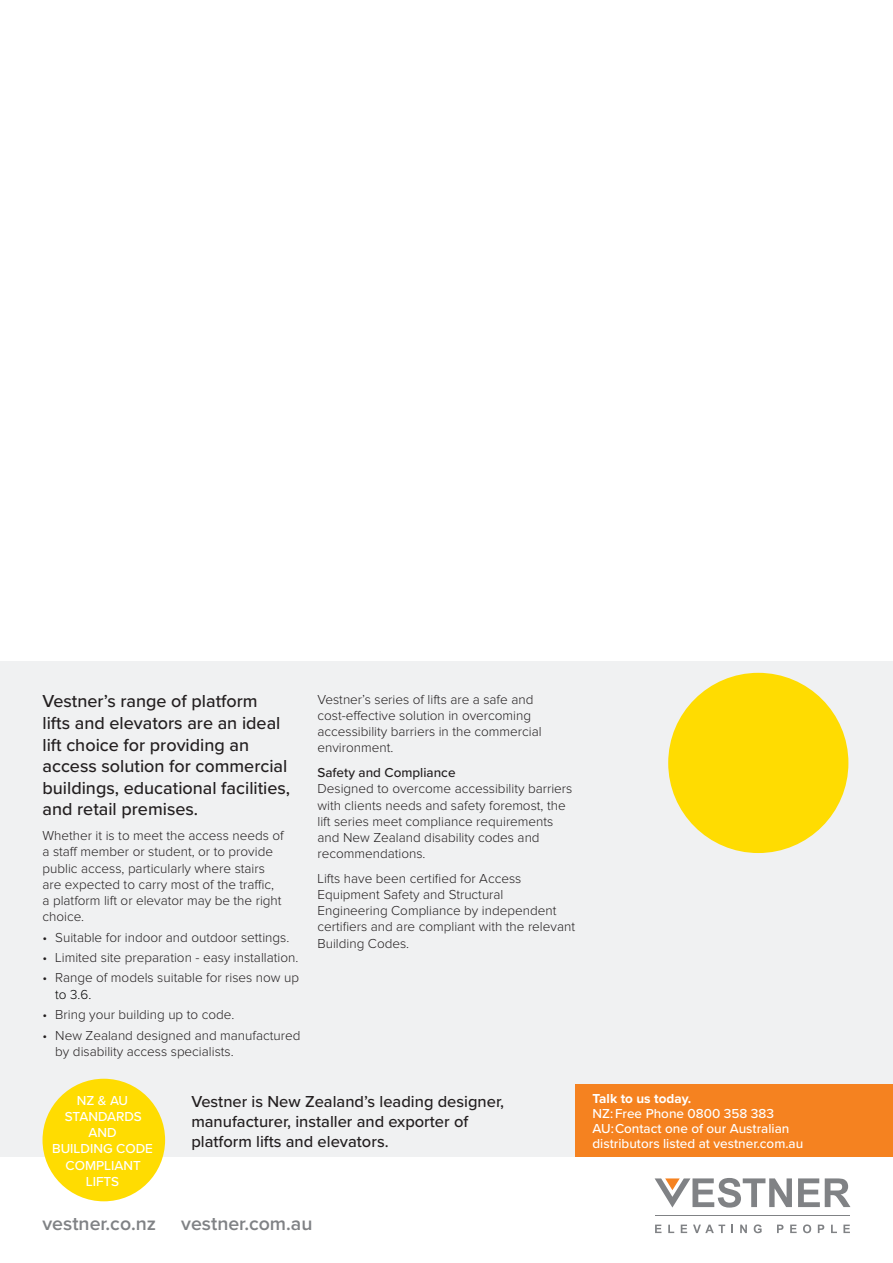
<style>
.page{position:relative;width:893px;height:1263px;background:#fff}
.page>*{position:absolute;margin:0;border:0;box-sizing:border-box;transform-origin:0 0}
.t1{font:600 19.5px "Proxima Nova";color:#808285}
.t2{font:500 18px/21.6px "Proxima Nova";color:#231f20}
.t3{font:500 16.5px/19.8px "Proxima Nova";color:#231f20}
.t4{font:300 13.5px/16.2px "Proxima Nova";color:#231f20}
.t5{font:500 13.5px/16.2px "Proxima Nova";color:#fff;text-align:center}
.t6{font:300 13.5px/16.2px "Proxima Nova";color:#242021}
.s1{color:#231f20}
.s2{color:#000}
.s3{font-weight:500}
.s4{font-weight:700}
</style>
<div class="page">
<div style="left:0;top:661px;width:893px;height:496px;background:#f0f1f2"></div>
<div style="left:575px;top:1084px;width:318px;height:73px;background:#f58220"></div>
<svg style="left:798px;top:1178px;width:52px;height:29px"></svg>
<hr style="left:655px;top:1215px;width:195px;height:1px;background:#808285">
<svg style="left:655px;top:1178px;width:137px;height:29px"></svg>
<svg style="left:655px;top:1224px;width:6px;height:9px"></svg>
<svg style="left:668px;top:1225px;width:6px;height:8px"></svg>
<svg style="left:681px;top:1224px;width:6px;height:9px"></svg>
<svg style="left:693px;top:1224px;width:32px;height:9px"></svg>
<svg style="left:740px;top:1224px;width:7px;height:9px"></svg>
<svg style="left:754px;top:1224px;width:8px;height:9px"></svg>
<svg style="left:777px;top:1224px;width:6px;height:9px"></svg>
<svg style="left:790px;top:1224px;width:7px;height:9px"></svg>
<svg style="left:803px;top:1224px;width:8px;height:9px"></svg>
<svg style="left:818px;top:1224px;width:6px;height:9px"></svg>
<svg style="left:831px;top:1225px;width:6px;height:8px"></svg>
<svg style="left:843px;top:1224px;width:7px;height:9px"></svg>
<div style="left:43px;top:1079px;width:122px;height:122px;background:#ffdc01;border-radius:50%"></div>
<div style="left:668px;top:673px;width:180px;height:180px;background:#ffdc01;border-radius:50%"></div>
<p class="t2" style="left:43px;top:690px;width:249px">Vestner’s range of platform<br>lifts and elevators are an ideal lift choice for providing an access solution for commercial buildings, educational facilities, and retail premises.</p>
<p class="t4" style="left:43px;top:828px;width:243px">Whether it is to meet the access needs of a staff member or student, or to provide public access, particularly where stairs are expected to carry most of the traffic, a platform lift or elevator may be the right choice.</p>
<p class="t4" style="left:43px;top:929px;width:248px">• Suitable for indoor and outdoor settings.</p>
<p class="t4" style="left:43px;top:950px;width:257px">• Limited site preparation - easy installation.</p>
<p class="t6" style="left:55px;top:970px;width:245px;text-indent:-13px"><span class="s1">•</span> Range of models suitable for rises now up <span class="s2">to 3.6.</span></p>
<p class="t4" style="left:43px;top:1007px;width:193px">• Bring your building up to code.</p>
<p class="t4" style="left:55px;top:1027px;width:247px;text-indent:-13px">• New Zealand designed and manufactured by disability access specialists.</p>
<p class="t4" style="left:317px;top:692px;width:226px">Vestner’s series of lifts are a safe and cost-effective solution in overcoming accessibility barriers in the commercial environment.</p>
<p class="t4" style="left:317px;top:765px;width:256px"><span class="s3">Safety and Compliance<br></span>Designed to overcome accessibility barriers with clients needs and safety foremost, the lift series meet compliance requirements and New Zealand disability codes and recommendations.</p>
<p class="t4" style="left:317px;top:871px;width:259px">Lifts have been certified for Access Equipment Safety and Structural Engineering Compliance by independent certifiers and are compliant with the relevant Building Codes.</p>
<p class="t5" style="left:52px;top:1092px;width:102px">NZ &amp; AU<br>STANDARDS<br>AND<br>BUILDING CODE<br>COMPLIANT<br>LIFTS</p>
<p class="t3" style="left:191px;top:1091px;width:314px">Vestner is New Zealand’s leading designer, manufacturer, installer and exporter of platform lifts and elevators.</p>
<p class="t5" style="left:592px;top:1091px;width:212px;line-height:15px;text-align:left"><span class="s4">Talk to us today.<br></span>NZ:Free Phone 0800 358 383<br>AU:Contact one of our Australian distributors listed at vestner.com.au</p>
<p class="t1" style="left:43px;top:1212px;width:115px">vestner.co.nz</p>
<p class="t1" style="left:181px;top:1212px;width:133px">vestner.com.au</p>
</div>
